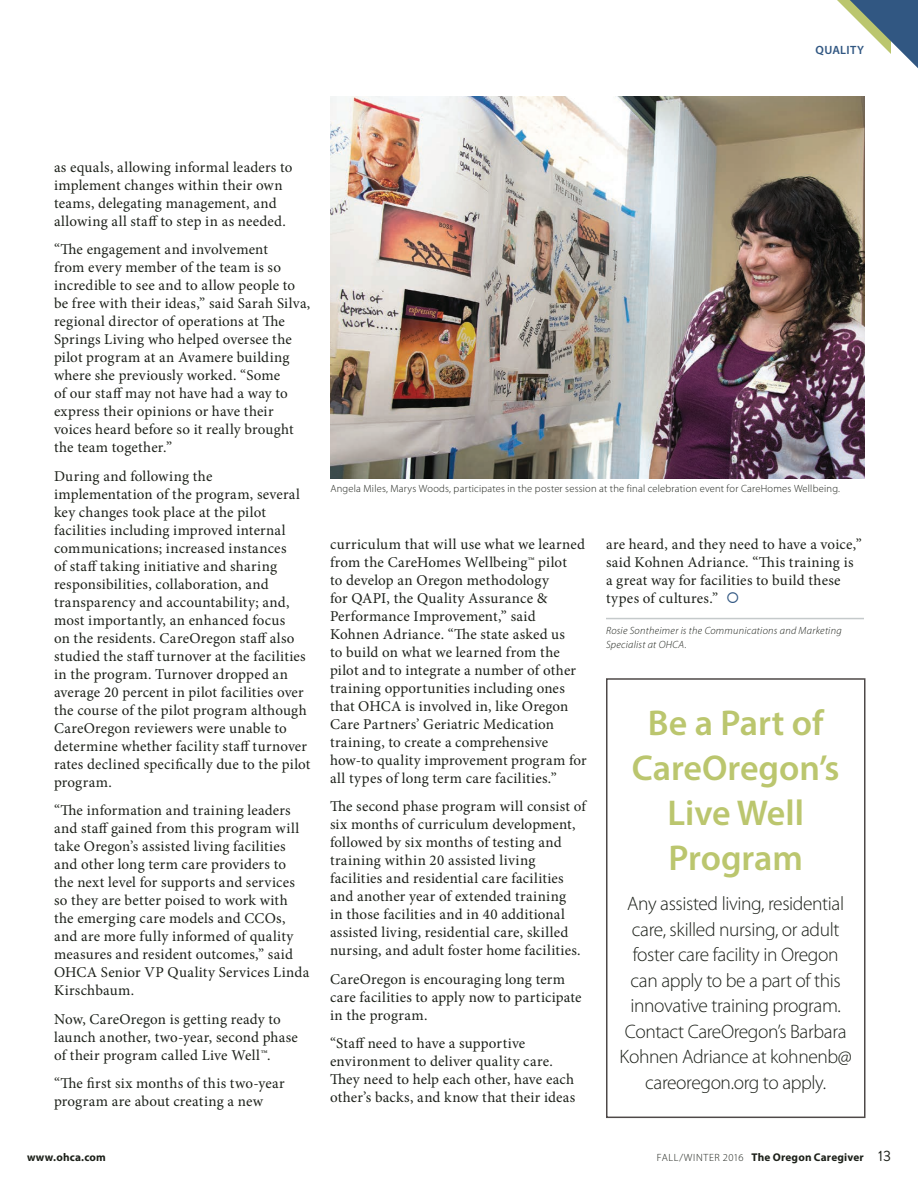
<style>
.page{position:relative;width:918px;height:1188px;background:#fff}
.page>*{position:absolute;margin:0;border:0;box-sizing:border-box;transform-origin:0 0}
.t1{font:600 36px/45px "Myriad Pro";color:#bbc66e;text-align:center}
.t2{font:300 19.5px/25.5px "Myriad Pro";letter-spacing:-.02em;color:#1d211a;text-align:center}
.t3{font:15px/18px "Minion Pro";letter-spacing:.015em;color:#1d211a}
.t4{font:600 12px "Myriad Pro";letter-spacing:.03em;color:#315782}
.t5{font:700 11.25px "Myriad Pro";letter-spacing:.015em;color:#1d211a}
.t6{font:300 10.5px "Myriad Pro";letter-spacing:.02em;color:#1d211a}
.t7{font:italic 300 10.5px/13.5px "Myriad Pro";letter-spacing:.025em;color:#1d211a}
.s1{color:#315782}
.s2{font-weight:300;font-size:10.5px}
.s3{font-family:"Brandon Grotesque";font-weight:400;font-size:15px}
</style>
<div class="page">
<svg style="left:837px;top:0;width:81px;height:68px"></svg>
<hr style="left:606px;top:618px;width:258px;height:1px;background:#c5cacb">
<img style="left:330px;top:96px;width:534px;height:382px">
<div style="left:606px;top:678px;width:260px;height:440px;border:2px solid #4e4948"></div>
<p class="t4" style="left:816px;top:42px;width:50px">quality</p>
<p class="t3" style="left:54px;top:158px;width:240px">as equals, allowing informal leaders to implement changes within their own teams, delegating management, and allowing all staff to step in as needed.</p>
<p class="t3" style="left:54px;top:240px;width:258px">“The engagement and involvement<br>from every member of the team is so incredible to see and to allow people to be free with their ideas,” said Sarah Silva, regional director of operations at The Springs Living who helped oversee the pilot program at an Avamere building where she previously worked. “Some<br>of our staff may not have had a way to express their opinions or have their voices heard before so it really brought the team together.”</p>
<p class="t3" style="left:54px;top:467px;width:258px">During and following the implementation of the program, several key changes took place at the pilot facilities including improved internal communications; increased instances<br>of staff taking initiative and sharing responsibilities, collaboration, and transparency and accountability; and, most importantly, an enhanced focus<br>on the residents. CareOregon staff also studied the staff turnover at the facilities in the program. Turnover dropped an average 20 percent in pilot facilities over the course of the pilot program although CareOregon reviewers were unable to determine whether facility staff turnover rates declined specifically due to the pilot program.</p>
<p class="t3" style="left:54px;top:801px;width:257px">“The information and training leaders and staff gained from this program will take Oregon’s assisted living facilities and other long term care providers to the next level for supports and services so they are better poised to work with the emerging care models and CCOs, and are more fully informed of quality measures and resident outcomes,” said OHCA Senior VP Quality Services Linda Kirschbaum.</p>
<p class="t3" style="left:54px;top:1010px;width:245px">Now, CareOregon is getting ready to launch another, two-year, second phase of their program called Live Well™.</p>
<p class="t3" style="left:54px;top:1074px;width:232px">“The first six months of this two-year program are about creating a new</p>
<p class="t6" style="left:330px;top:482px;width:511px">Angela Miles, Marys Woods, participates in the poster session at the final celebration event for CareHomes Wellbeing.</p>
<p class="t3" style="left:330px;top:535px;width:258px">curriculum that will use what we learned from the CareHomes Wellbeing™ pilot<br>to develop an Oregon methodology<br>for QAPI, the Quality Assurance &amp; Performance Improvement,” said Kohnen Adriance. “The state asked us<br>to build on what we learned from the pilot and to integrate a number of other training opportunities including ones that OHCA is involved in, like Oregon Care Partners’ Geriatric Medication training, to create a comprehensive how-to quality improvement program for all types of long term care facilities.”</p>
<p class="t3" style="left:330px;top:798px;width:257px">The second phase program will consist of six months of curriculum development, followed by six months of testing and training within 20 assisted living facilities and residential care facilities and another year of extended training<br>in those facilities and in 40 additional assisted living, residential care, skilled nursing, and adult foster home facilities.</p>
<p class="t3" style="left:330px;top:970px;width:253px">CareOregon is encouraging long term care facilities to apply now to participate in the program.</p>
<p class="t3" style="left:330px;top:1035px;width:247px">“Staff need to have a supportive environment to deliver quality care.<br>They need to help each other, have each other’s backs, and know that their ideas</p>
<p class="t3" style="left:606px;top:535px;width:257px">are heard, and they need to have a voice,” said Kohnen Adriance. “This training is a great way for facilities to build these types of cultures.” <span class="s1">○</span></p>
<p class="t7" style="left:606px;top:624px;width:237px">Rosie Sontheimer is the Communications and Marketing<br>Specialist at OHCA.</p>
<h1 class="t1" style="left:632px;top:699px;width:209px">Be a Part of<br>CareOregon’s<br>Live Well<br>Program</h1>
<p class="t2" style="left:620px;top:891px;width:234px">Any assisted living, residential care, skilled nursing, or adult foster care facility in Oregon can apply to be a part of this innovative training program.<br>Contact CareOregon’s Barbara<br>Kohnen Adriance at kohnenb@ careoregon.org to apply.</p>
<p class="t5" style="left:27px;top:1150px;width:80px">www.ohca.com</p>
<p class="t5" style="left:657px;top:1150px;width:236px"><span class="s2">Fall/Wint er 2016</span> The Oregon Caregiver <span class="s3">13</span></p>
</div>
